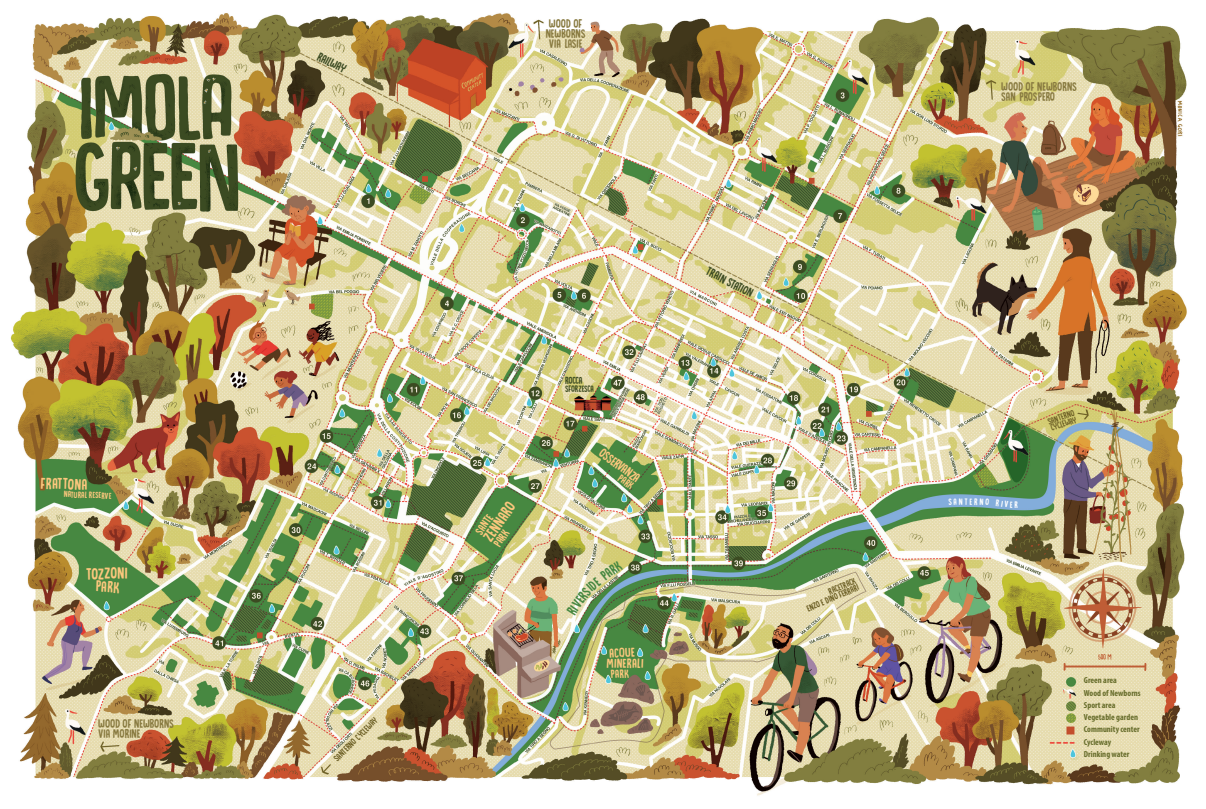
<style>
.page{position:relative;width:1206px;height:809px;background:#fff}
.page>*{position:absolute;margin:0;border:0;box-sizing:border-box;transform-origin:0 0}
.t1{font:17.24px "DK Canoodle";color:#fcc77d}
.t2{font:16.62px "DK Canoodle";color:#fcc77d}
.t3{font:16.36px "DK Canoodle";color:#fcc77d}
.t4{font:16.19px "DK Canoodle";color:#fcc77d}
.t5{font:13.83px "DK Canoodle";color:#fcc77d}
.t6{font:12.95px/10.5px "DK Canoodle";color:#87793f}
.t7{font:12.95px "DK Canoodle";color:#3d4c23}
.t8{font:12.25px "DK Canoodle";color:#fcc77d}
.t9{font:11.38px "DK Canoodle";color:#fcc77d}
.t10{font:10.5px "DK Canoodle";letter-spacing:-.035em;color:#3d4c23}
.t11{font:9.62px "DK Canoodle";color:#6e6127}
.t12{font:9.62px "DK Canoodle";letter-spacing:-.01em;color:#3d4c23}
.t13{font:9.62px "DK Canoodle";color:#fff}
.t14{font:9.28px "DK Canoodle";color:#fcc77d}
.t15{font:700 condensed 8.75px "Myriad Pro";color:#666c2b}
</style>
<div class="page">
<img style="left:10px;top:13px;width:1177px;height:783px">
<svg style="left:948px;top:498px;width:3px;height:7px"></svg>
<svg style="left:964px;top:498px;width:25px;height:7px"></svg>
<svg style="left:995px;top:499px;width:17px;height:8px"></svg>
<svg style="left:566px;top:560px;width:57px;height:56px;background:#bcc49c"></svg>
<p class="t3" style="left:41px;top:474px;width:48px;rotate:2deg">FRATTONA</p>
<p class="t14" style="left:64px;top:489px;width:49px;rotate:2deg">NATURAL RESERVE</p>
<p class="t1" style="left:86px;top:565px;width:43px;rotate:-1deg">TOZZONI</p>
<p class="t4" style="left:96px;top:577px;width:25px;rotate:4deg">PARK</p>
<p class="t6" style="left:98px;top:718px;width:77px">WOOD OF NEWBORNS<br>VIA MORINE</p>
<p class="t7" style="left:321px;top:50px;width:32px;rotate:27deg">RAILWAY</p>
<p class="t11" style="left:332px;top:756px;width:59px;rotate:-45deg">SANTERNO CYCLEWAY</p>
<p class="t6" style="left:545px;top:19px;width:41px;line-height:9.7px">WOOD OF<br>NEWBORNS</p>
<p class="t6" style="left:548px;top:38px;width:35px">VIA LASIE</p>
<p class="t2" style="left:480px;top:534px;width:46px;rotate:-55deg">ZENNARO</p>
<p class="t8" style="left:473px;top:529px;width:24px;rotate:-55deg">SANTE</p>
<p class="t8" style="left:491px;top:542px;width:20px;rotate:-55deg">PARK</p>
<p class="t10" style="left:565px;top:375px;width:19px">ROCCA</p>
<p class="t12" style="left:565px;top:384px;width:30px">SFORZESCA</p>
<p class="t5" style="left:605px;top:445px;width:49px;rotate:37deg">OSSERVANZA</p>
<p class="t9" style="left:622px;top:472px;width:18px;rotate:37deg">PARK</p>
<p class="t5" style="left:609px;top:646px;width:27px;rotate:-2deg">ACQUE</p>
<p class="t8" style="left:610px;top:667px;width:20px;rotate:-2deg">PARK</p>
<p class="t5" style="left:606px;top:656px;width:38px;rotate:1deg">MINERALI</p>
<p class="t7" style="left:710px;top:264px;width:53px;rotate:27deg">TRAIN STATION</p>
<p class="t11" style="left:827px;top:587px;width:31px;rotate:-23deg">RACETRACK</p>
<p class="t11" style="left:805px;top:604px;width:57px;rotate:-23deg">ENZO E DINO FERRARI</p>
<p class="t6" style="left:1001px;top:81px;width:77px">WOOD OF NEWBORNS<br>SAN PROSPERO</p>
<p class="t13" style="left:953px;top:496px;width:11px">AN</p>
<p class="t13" style="left:1014px;top:499px;width:5px">R</p>
<p class="t11" style="left:1046px;top:417px;width:29px;rotate:-20deg">SANTERNO</p>
<p class="t11" style="left:1049px;top:424px;width:29px;rotate:-20deg">CYCLEWAY</p>
<p class="t15" style="left:1083px;top:675px;width:34px">Green area</p>
<p class="t15" style="left:1083px;top:687px;width:58px">Wood of Newborns</p>
<p class="t15" style="left:1083px;top:699px;width:33px">Sport area</p>
<p class="t15" style="left:1083px;top:711px;width:56px">Vegetable garden</p>
<p class="t15" style="left:1083px;top:724px;width:57px">Community center</p>
<p class="t15" style="left:1083px;top:736px;width:29px">Cycleway</p>
<p class="t15" style="left:1083px;top:748px;width:47px">Drinking water</p>
</div>
